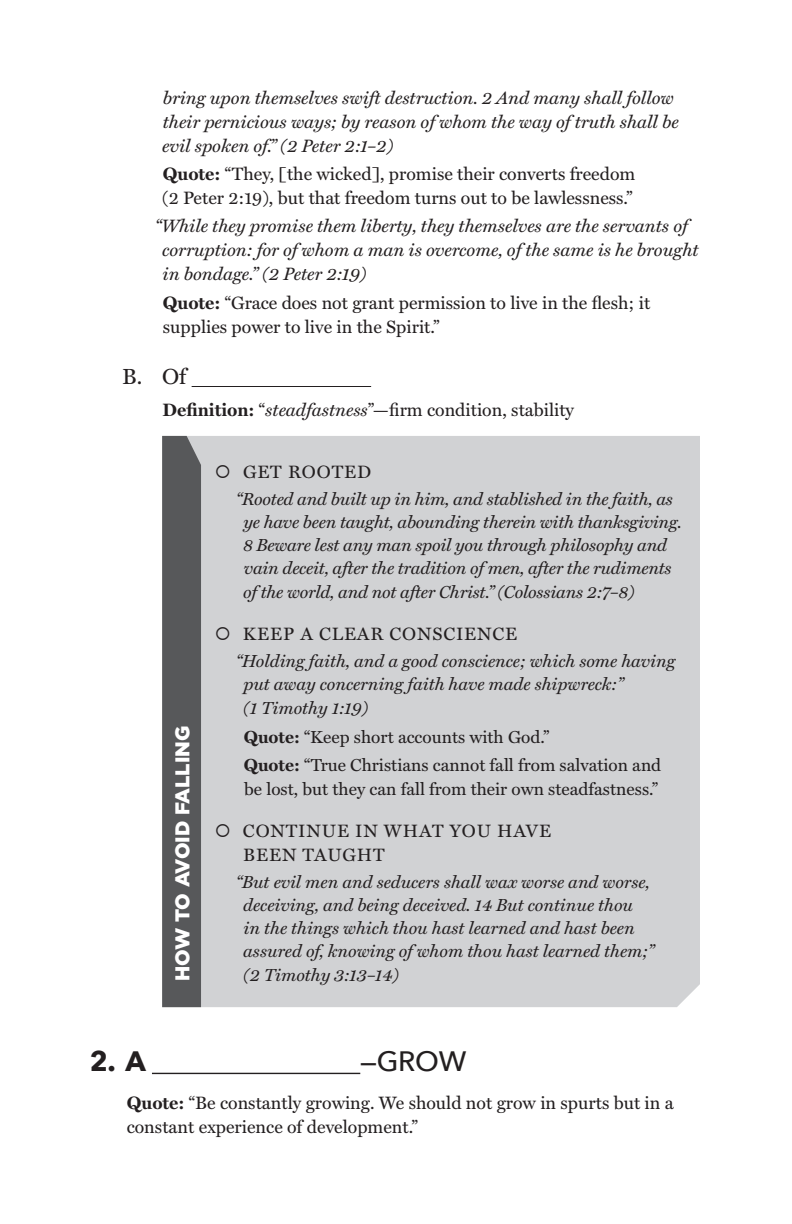
<style>
.page{position:relative;width:792px;height:1224px;background:#fff}
.page>*{position:absolute;margin:0;border:0;box-sizing:border-box;transform-origin:0 0}
.t1{font:500 28px "Avenir Next";color:#231f20}
.t2{font:700 28px "Avenir Next";color:#231f20}
.t3{font:22px "Miller Text";color:#231f20}
.t4{font:900 20px "Gotham HTF";color:#fff}
.t5{font:18px/24px "Miller Text";color:#231f20}
.t6{font:italic 18px/24px "Miller Text";color:#231f20}
.t7{font:18px/24px "Miller Text";letter-spacing:.05em;color:#231f20}
.t8{font:italic 17.6px/23.2px "Miller Text";color:#231f20}
.t9{font:17.6px/28.4px "Miller Text";color:#231f20}
.s1{font-weight:700}
.s2{font-style:italic}
</style>
<div class="page">
<div style="left:201px;top:436px;width:499px;height:571px;background:#d1d2d4"></div>
<hr style="left:192px;top:386px;width:179px;height:1px;background:#231f20">
<hr style="left:152px;top:1073px;width:208px;height:1px;background:#231f20">
<div style="left:162px;top:436px;width:39px;height:571px;background:#57585a"></div>
<svg style="left:232px;top:478px;width:18px;height:1px"></svg>
<svg style="left:232px;top:640px;width:18px;height:1px"></svg>
<svg style="left:232px;top:837px;width:18px;height:1px"></svg>
<p class="t6" style="left:162px;top:85px;width:518px">bring upon themselves swift destruction. 2 And many shall follow their pernicious ways; by reason of whom the way of truth shall be evil spoken of.” (2 Peter 2:1–2)</p>
<p class="t5" style="left:162px;top:162px;width:475px"><span class="s1">Quote:</span> “They, [the wicked], promise their converts freedom (2 Peter 2:19), but that freedom turns out to be lawlessness.”</p>
<p class="t6" style="left:162px;top:214px;width:538px;text-indent:-8px">“While they promise them liberty, they themselves are the servants of corruption: for of whom a man is overcome, of the same is he brought in bondage.” (2 Peter 2:19)</p>
<p class="t5" style="left:163px;top:290px;width:489px"><span class="s1">Quote:</span> “Grace does not grant permission to live in the flesh; it supplies power to live in the Spirit.”</p>
<p class="t3" style="left:122px;top:363px;width:66px">B. Of</p>
<p class="t5" style="left:163px;top:398px;width:413px"><span class="s1">Definition:</span> “<span class="s2">steadfastness</span>”—firm condition, stability</p>
<p class="t4" style="left:171px;top:981px;width:257px;rotate:-90deg">HOW TO AVOID FALLING</p>
<p class="t7" style="left:215px;top:459px;width:158px">○ GET ROOTED</p>
<p class="t8" style="left:243px;top:487px;width:440px;text-indent:-7px">“Rooted and built up in him, and stablished in the faith, as ye have been taught, abounding therein with thanksgiving.<br>8 Beware lest any man spoil you through philosophy and vain deceit, after the tradition of men, after the rudiments of the world, and not after Christ.” (Colossians 2:7–8)</p>
<p class="t7" style="left:215px;top:622px;width:304px">○ KEEP A CLEAR CONSCIENCE</p>
<p class="t8" style="left:243px;top:650px;width:433px;text-indent:-8px">“Holding faith, and a good conscience; which some having put away concerning faith have made shipwreck:”<br>(1 Timothy 1:19)</p>
<p class="t9" style="left:244px;top:722px;width:419px"><span class="s1">Quote:</span> “Keep short accounts with God.”<br><span class="s1">Quote:</span> “True Christians cannot fall from salvation and</p>
<p class="t9" style="left:244px;top:775px;width:415px">be lost, but they can fall from their own steadfastness.”</p>
<p class="t7" style="left:243px;top:819px;width:309px;text-indent:-28px">○ CONTINUE IN WHAT YOU HAVE<br>BEEN TAUGHT</p>
<p class="t8" style="left:243px;top:871px;width:413px;text-indent:-7px">“But evil men and seducers shall wax worse and worse, deceiving, and being deceived. 14 But continue thou<br>in the things which thou hast learned and hast been assured of, knowing of whom thou hast learned them;” (2 Timothy 3:13–14)</p>
<h1 class="t2" style="left:90px;top:1037px;width:58px">2. A</h1>
<h1 class="t1" style="left:360px;top:1038px;width:108px">—GROW</h1>
<p class="t5" style="left:127px;top:1090px;width:549px"><span class="s1">Quote:</span> “Be constantly growing. We should not grow in spurts but in a constant experience of development.”</p>
</div>
